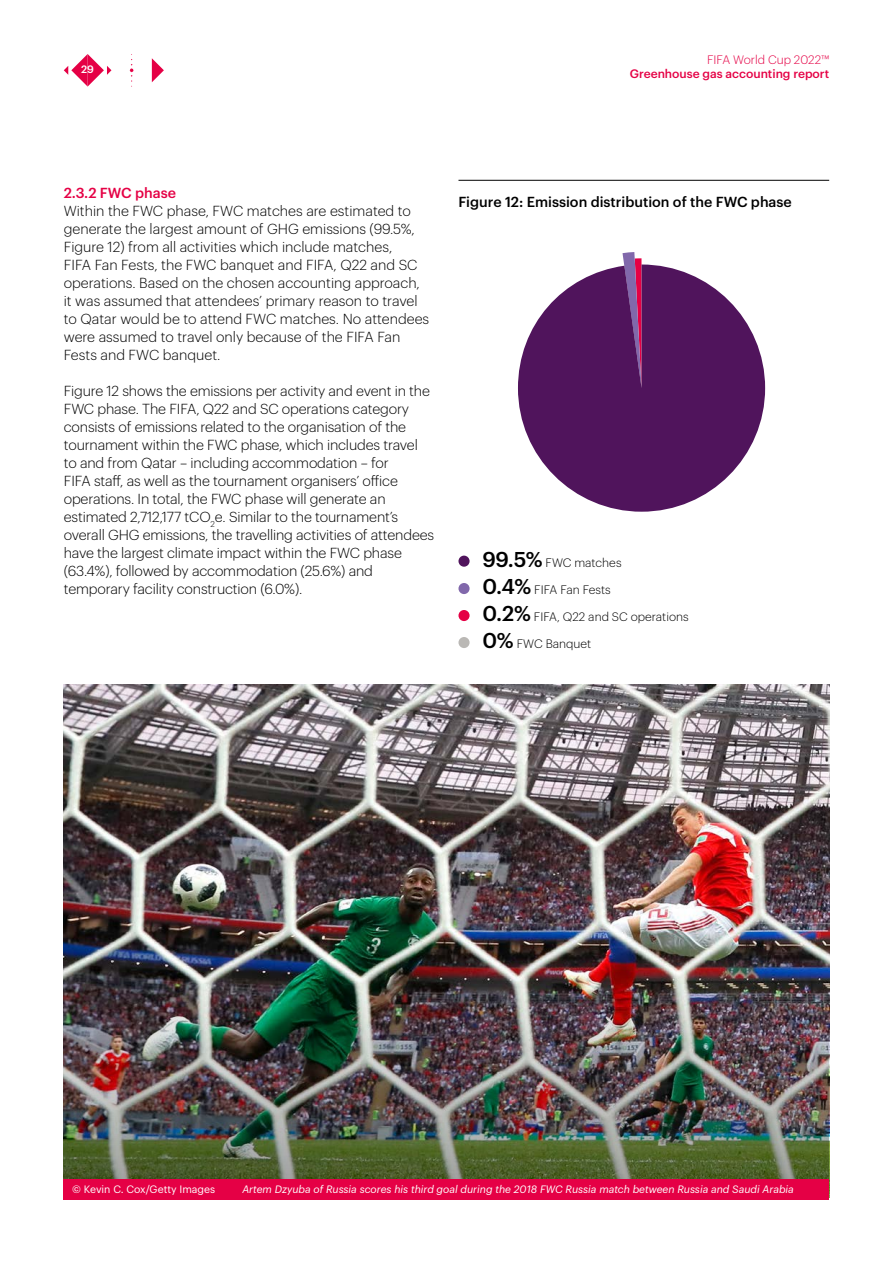
<style>
.page{position:relative;width:893px;height:1263px;background:#fff}
.page>*{position:absolute;margin:0;border:0;box-sizing:border-box;transform-origin:0 0}
.t1{font:300 14.25px/18px "Graphik";letter-spacing:-.01em;color:#000}
.t2{font:500 14.25px "Graphik";color:#000}
.t3{font:500 14.25px "Graphik";color:#e50045}
.t4{font:300 12px "Graphik";color:#000}
.t5{font:500 12px "Graphik";color:#e50045}
.t6{font:300 12px "Graphik";color:#e50045}
.t7{font:italic 10.5px "Graphik";color:#fff}
.t8{font:10.5px "Graphik";color:#fff}
.t9{font:500 10.5px "Graphik";color:#fff}
.s1{font-weight:500;font-size:21px}
</style>
<div class="page">
<svg style="left:64px;top:54px;width:47px;height:33px"></svg>
<svg style="left:130px;top:54px;width:4px;height:33px"></svg>
<svg style="left:152px;top:58px;width:12px;height:24px"></svg>
<hr style="left:458px;top:180px;width:371px;height:1px;background:#000">
<div style="left:458px;top:556px;width:12px;height:11px;background:#50145c;border-radius:50%"></div>
<div style="left:458px;top:583px;width:12px;height:11px;background:#8168ab;border-radius:50%"></div>
<div style="left:458px;top:637px;width:12px;height:11px;background:#bab8b5;border-radius:50%"></div>
<img style="left:64px;top:684px;width:765px;height:284px">
<svg style="left:622px;top:252px;width:19px;height:12px"></svg>
<svg style="left:518px;top:264px;width:247px;height:248px;fill:#50145c"></svg>
<div style="left:458px;top:610px;width:12px;height:11px;background:#e50045;border-radius:50%"></div>
<img style="left:64px;top:968px;width:765px;height:211px">
<div style="left:64px;top:1179px;width:765px;height:20px;background:#e50045"></div>
<p class="t9" style="left:81px;top:61px;width:14px">29</p>
<p class="t6" style="left:707px;top:51px;width:124px">FIFA World Cup 2022™</p>
<p class="t5" style="left:630px;top:65px;width:201px">Greenhouse gas accounting report</p>
<p class="t3" style="left:64px;top:182px;width:114px">2.3.2 FWC phase</p>
<p class="t1" style="left:64px;top:201px;width:367px">Within the FWC phase, FWC matches are estimated to generate the largest amount of GHG emissions (99.5%, Figure 12) from all activities which include matches,<br>FIFA Fan Fests, the FWC banquet and FIFA, Q22 and SC operations. Based on the chosen accounting approach, it was assumed that attendees’ primary reason to travel to Qatar would be to attend FWC matches. No attendees were assumed to travel only because of the FIFA Fan Fests and FWC banquet.</p>
<p class="t1" style="left:64px;top:381px;width:372px">Figure 12 shows the emissions per activity and event in the FWC phase. The FIFA, Q22 and SC operations category consists of emissions related to the organisation of the tournament within the FWC phase, which includes travel to and from Qatar – including accommodation – for<br>FIFA staff, as well as the tournament organisers’ office operations. In total, the FWC phase will generate an estimated 2,712,177 tCO<sub>2</sub>e. Similar to the tournament’s overall GHG emissions, the travelling activities of attendees have the largest climate impact within the FWC phase (63.4%), followed by accommodation (25.6%) and temporary facility construction (6.0%).</p>
<p class="t2" style="left:458px;top:191px;width:335px">Figure 12: Emission distribution of the FWC phase</p>
<p class="t4" style="left:482px;top:554px;width:141px"><span class="s1">99.5%</span> FWC matches</p>
<p class="t4" style="left:482px;top:581px;width:130px"><span class="s1">0.4%</span> FIFA Fan Fests</p>
<p class="t4" style="left:482px;top:608px;width:208px"><span class="s1">0.2%</span> FIFA, Q22 and SC operations</p>
<p class="t4" style="left:482px;top:635px;width:110px"><span class="s1">0%</span> FWC Banquet</p>
<p class="t8" style="left:72px;top:1182px;width:144px">© Kevin C. Cox/Getty Images</p>
<p class="t7" style="left:242px;top:1182px;width:553px">Artem Dzyuba of Russia scores his third goal during the 2018 FWC Russia match between Russia and Saudi Arabia</p>
</div>
